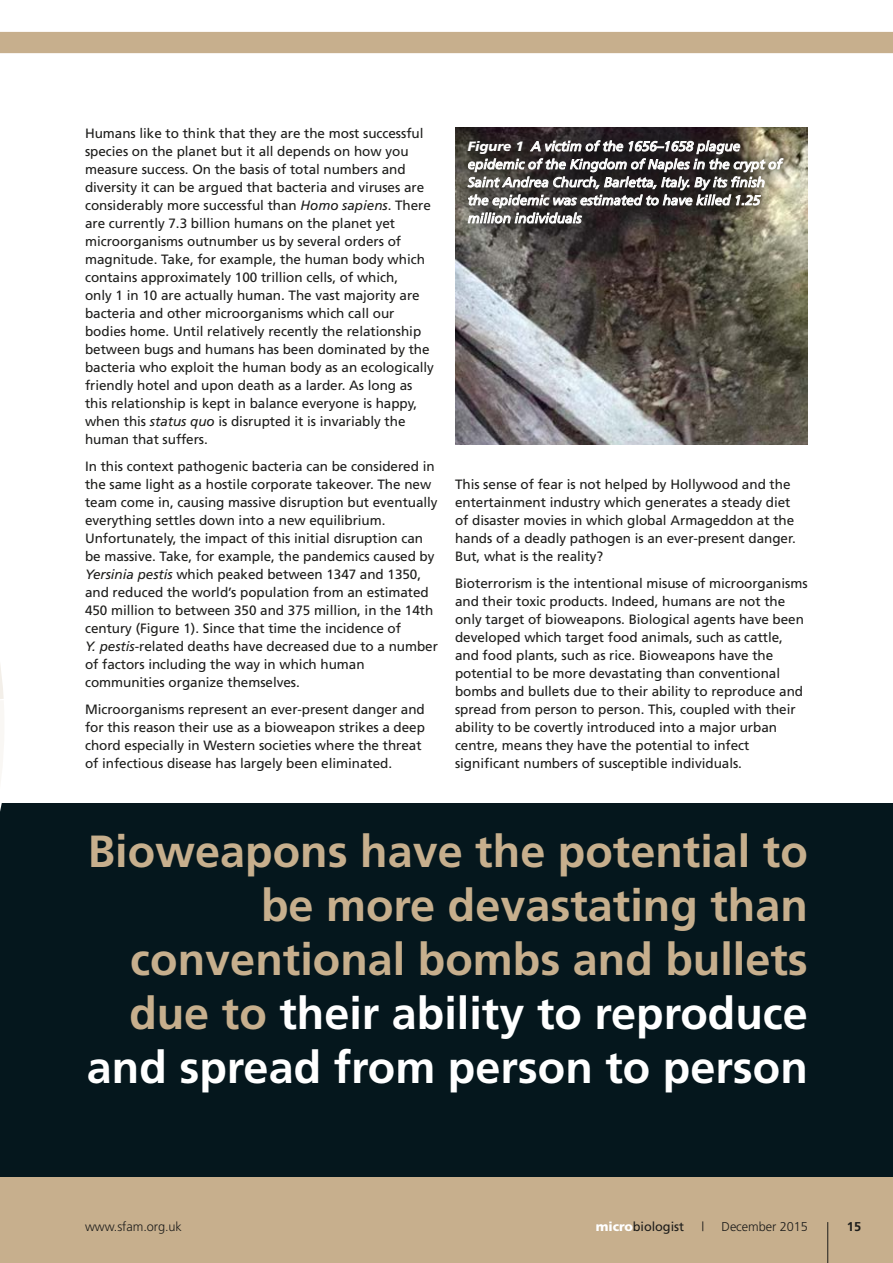
<style>
.page{position:relative;width:893px;height:1263px;background:#fff}
.page>*{position:absolute;margin:0;border:0;box-sizing:border-box;transform-origin:0 0}
.t1{font:700 45px/54px "Frutiger";color:#c7af8d;text-align:right}
.t2{font:13.5px/18px "Frutiger";letter-spacing:-.005em;color:#1d1d1b}
.t3{font:italic 13.5px/18px "Frutiger";letter-spacing:-.005em;color:#fff}
.t4{font:300 12.75px "Frutiger";letter-spacing:-.005em;color:#1d1d1b}
.t5{font:12.75px "Frutiger";letter-spacing:-.005em;color:#1d1d1b}
.t6{font:700 12.75px "Frutiger";color:#1d1d1b}
.s1{font-style:italic}
.s2{font-weight:900}
.s3{color:#fff}
.s4{font-weight:900;color:#fff}
</style>
<div class="page">
<div style="left:0;top:804px;width:893px;height:374px;background:#05171d"></div>
<div style="left:0;top:1178px;width:893px;height:85px;background:#c7af8d"></div>
<svg style="left:0;top:665px;width:9px;height:513px"></svg>
<img style="left:455px;top:181px;width:353px;height:263px">
<div style="left:453px;top:126px;width:345px;height:113px;background:#1d1d1b;opacity:.75"></div>
<svg style="left:468px;top:181px;width:315px;height:43px;background:#6c6864"></svg>
<svg style="left:0;top:32px;width:893px;height:149px"></svg>
<hr style="left:827px;top:1222px;width:1px;height:41px;background:#1d1d1b">
<p class="t2" style="left:85px;top:124px;width:350px">Humans like to think that they are the most successful species on the planet but it all depends on how you measure success. On the basis of total numbers and diversity it can be argued that bacteria and viruses are considerably more successful than <span class="s1">Homo sapiens</span>. There are currently 7.3 billion humans on the planet yet microorganisms outnumber us by several orders of magnitude. Take, for example, the human body which contains approximately 100 trillion cells, of which,<br>only 1 in 10 are actually human. The vast majority are bacteria and other microorganisms which call our bodies home. Until relatively recently the relationship between bugs and humans has been dominated by the bacteria who exploit the human body as an ecologically friendly hotel and upon death as a larder. As long as this relationship is kept in balance everyone is happy, when this <span class="s1">status quo</span> is disrupted it is invariably the human that suffers.</p>
<p class="t2" style="left:85px;top:457px;width:354px">In this context pathogenic bacteria can be considered in the same light as a hostile corporate takeover. The new team come in, causing massive disruption but eventually everything settles down into a new equilibrium.<br>Unfortunately, the impact of this initial disruption can be massive. Take, for example, the pandemics caused by <span class="s1">Yersinia pestis</span> which peaked between 1347 and 1350, and reduced the world’s population from an estimated 450 million to between 350 and 375 million, in the 14th century (Figure 1). Since that time the incidence of<br><span class="s1">Y. pestis</span>-related deaths have decreased due to a number of factors including the way in which human communities organize themselves.</p>
<p class="t2" style="left:85px;top:700px;width:341px">Microorganisms represent an ever-present danger and for this reason their use as a bioweapon strikes a deep chord especially in Western societies where the threat of infectious disease has largely been eliminated.</p>
<p class="t3" style="left:468px;top:137px;width:315px"><span class="s2">Figure 1</span> A victim of the 1656–1658 plague epidemic of the Kingdom of Naples in the crypt of Saint Andrea Church, Barletta, Italy. By its finish the epidemic was estimated to have killed 1.25 million individuals</p>
<p class="t2" style="left:455px;top:475px;width:342px">This sense of fear is not helped by Hollywood and the entertainment industry which generates a steady diet of disaster movies in which global Armageddon at the hands of a deadly pathogen is an ever-present danger.<br>But, what is the reality?</p>
<p class="t2" style="left:455px;top:574px;width:354px">Bioterrorism is the intentional misuse of microorganisms and their toxic products. Indeed, humans are not the only target of bioweapons. Biological agents have been developed which target food animals, such as cattle, and food plants, such as rice. Bioweapons have the potential to be more devastating than conventional bombs and bullets due to their ability to reproduce and spread from person to person. This, coupled with their ability to be covertly introduced into a major urban centre, means they have the potential to infect significant numbers of susceptible individuals.</p>
<h1 class="t1" style="left:87px;top:823px;width:722px">Bioweapons have the potential to be more devastating than conventional bombs and bullets due to <span class="s3">their ability to reproduce and spread from person to person</span></h1>
<p class="t4" style="left:85px;top:1219px;width:98px">www.sfam.org.uk</p>
<p class="t5" style="left:596px;top:1219px;width:90px"><span class="s4">micro</span>biologist</p>
<p class="t4" style="left:701px;top:1219px;width:4px">|</p>
<p class="t4" style="left:721px;top:1219px;width:88px">December 2015</p>
<p class="t6" style="left:847px;top:1219px;width:16px">15</p>
</div>
